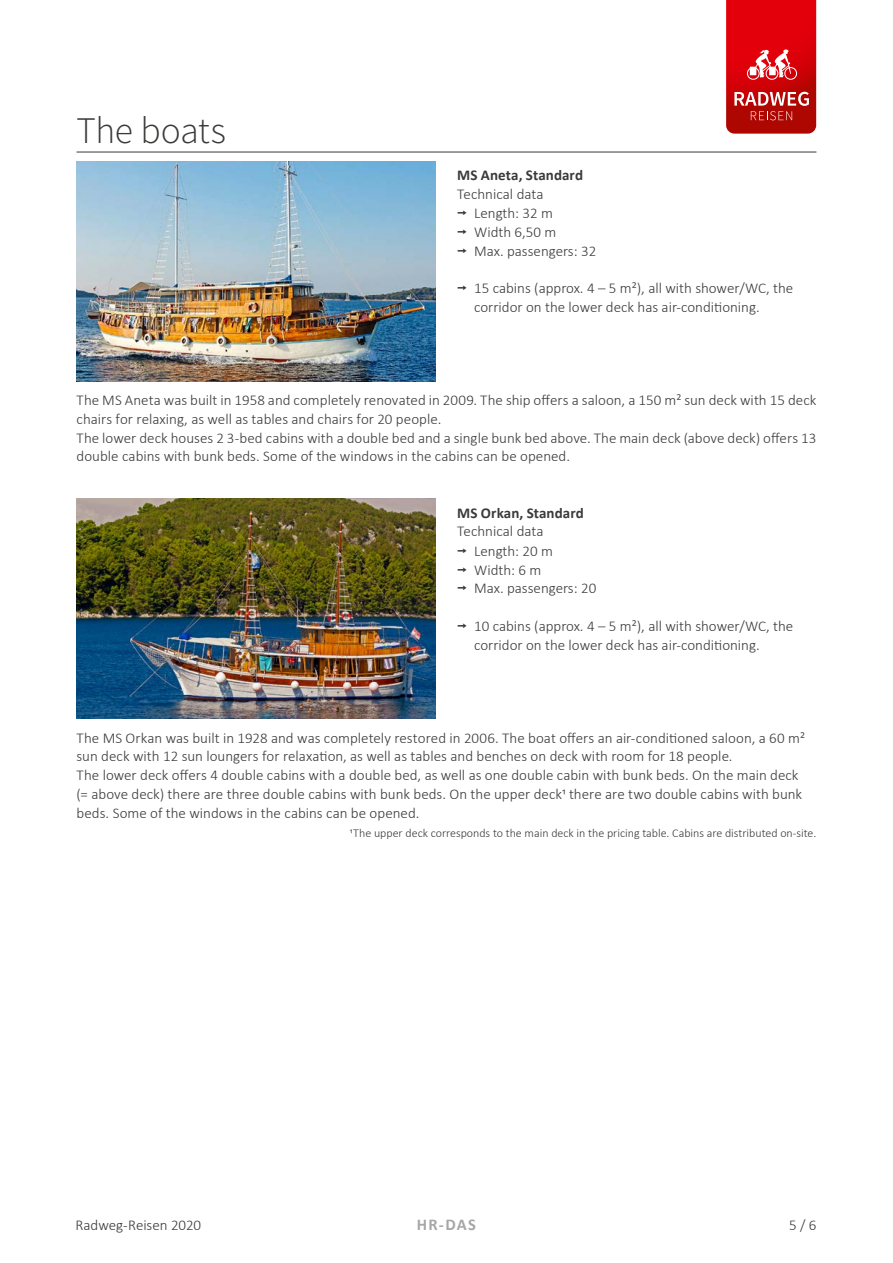
<style>
.page{position:relative;width:893px;height:1263px;background:#fff}
.page>*{position:absolute;margin:0;border:0;box-sizing:border-box;transform-origin:0 0}
.t1{font:300 37.5px "Source Sans Pro";letter-spacing:-.01em;color:#3a3a39}
.t2{font:700 16.5px "Calibri";color:#a7a7a8}
.t3{font:300 15px/18.8px "Calibri";color:#3a3a39}
.t4{font:700 15px "Calibri";letter-spacing:.005em;color:#3a3a39}
.t5{font:300 12px "Calibri";color:#3a3a39}
.s1{font-family:"Interstate";font-weight:400}
</style>
<div class="page">
<img style="left:77px;top:161px;width:359px;height:220px">
<img style="left:77px;top:499px;width:359px;height:220px">
<svg style="left:726px;top:0;width:90px;height:134px;background:#d41c20"></svg>
<hr style="left:77px;top:152px;width:739px;height:1px;background:#3a3a39">
<h1 class="t1" style="left:77px;top:107px;width:151px">The boats</h1>
<p class="t4" style="left:457px;top:165px;width:127px">MS Aneta, Standard</p>
<p class="t3" style="left:457px;top:184px;width:141px">Technical data<br><span class="s1">¬</span> Length: 32 m<br><span class="s1">¬</span> Width 6,50 m<br><span class="s1">¬</span> Max. passengers: 32</p>
<p class="t3" style="left:474px;top:279px;width:321px;text-indent:-17px"><span class="s1">¬</span> 15 cabins (approx. 4 – 5 m²), all with shower/WC, the corridor on the lower deck has air-conditioning.</p>
<p class="t3" style="left:77px;top:391px;width:741px">The MS Aneta was built in 1958 and completely renovated in 2009. The ship offers a saloon, a 150 m² sun deck with 15 deck chairs for relaxing, as well as tables and chairs for 20 people.<br>The lower deck houses 2 3-bed cabins with a double bed and a single bunk bed above. The main deck (above deck) offers 13 double cabins with bunk beds. Some of the windows in the cabins can be opened.</p>
<p class="t4" style="left:457px;top:502px;width:128px">MS Orkan, Standard</p>
<p class="t3" style="left:457px;top:522px;width:141px">Technical data<br><span class="s1">¬</span> Length: 20 m<br><span class="s1">¬</span> Width: 6 m<br><span class="s1">¬</span> Max. passengers: 20</p>
<p class="t3" style="left:474px;top:616px;width:321px;text-indent:-17px"><span class="s1">¬</span> 10 cabins (approx. 4 – 5 m²), all with shower/WC, the corridor on the lower deck has air-conditioning.</p>
<p class="t3" style="left:77px;top:728px;width:730px">The MS Orkan was built in 1928 and was completely restored in 2006. The boat offers an air-conditioned saloon, a 60 m² sun deck with 12 sun loungers for relaxation, as well as tables and benches on deck with room for 18 people.<br>The lower deck offers 4 double cabins with a double bed, as well as one double cabin with bunk beds. On the main deck (= above deck) there are three double cabins with bunk beds. On the upper deck1 there are two double cabins with bunk beds. Some of the windows in the cabins can be opened.</p>
<p class="t5" style="left:350px;top:825px;width:468px">1The upper deck corresponds to the main deck in the pricing table. Cabins are distributed on-site.</p>
<p class="t3" style="left:75px;top:1216px;width:127px">Radweg-Reisen 2020</p>
<p class="t2" style="left:417px;top:1213px;width:61px">HR-DAS</p>
<p class="t3" style="left:789px;top:1216px;width:29px">5 / 6</p>
</div>
